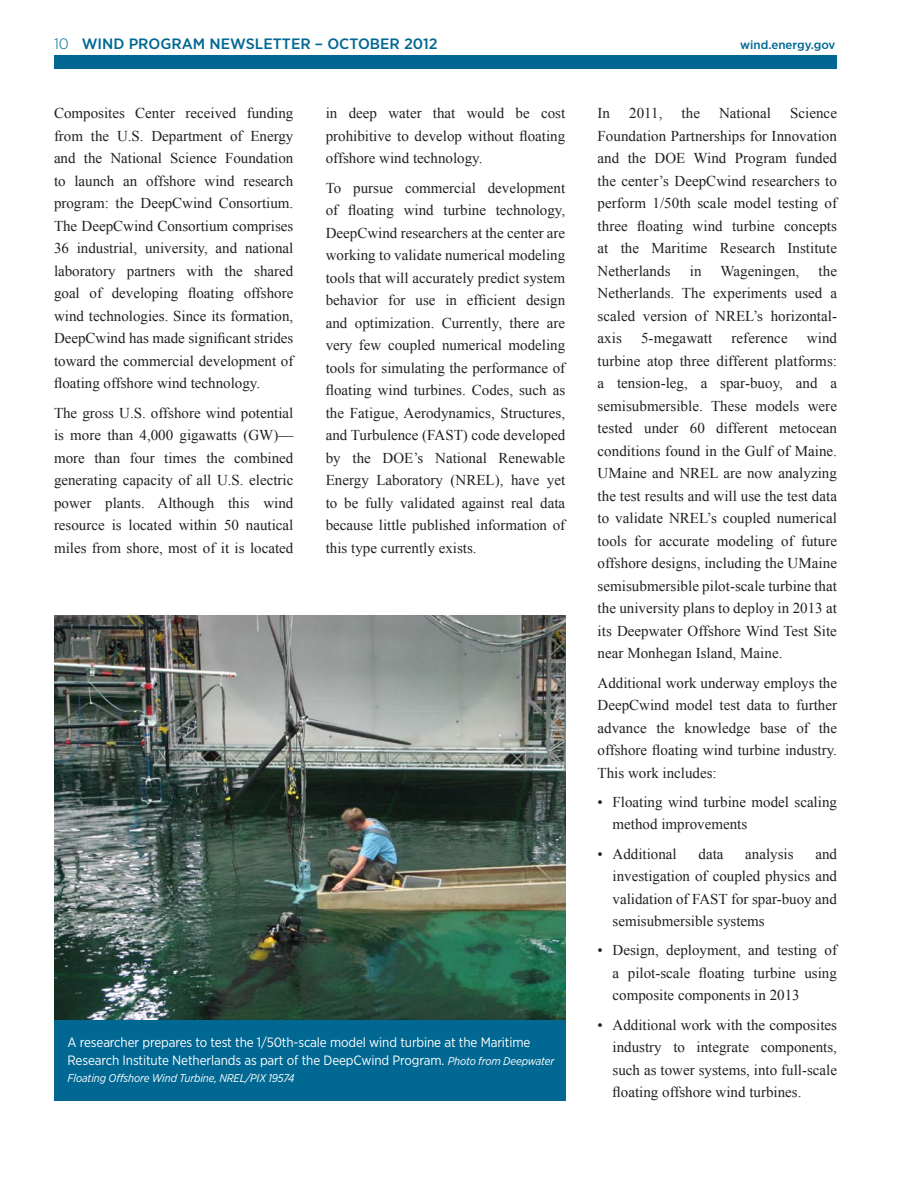
<style>
.page{position:relative;width:918px;height:1188px;background:#fff}
.page>*{position:absolute;margin:0;border:0;box-sizing:border-box;transform-origin:0 0}
.body_text{font:15px/22.5px "Times New Roman";color:#231f20;text-align:justify}
.t1{font:500 15px "Gotham Narrow";color:#006893;scale:1.1 1}
.t2{font:13.5px/18.8px "Gotham Narrow";letter-spacing:-.01em;color:#fff}
.t3{font:500 12px "Gotham Narrow";color:#006893;scale:1.1 1}
.t4{font:italic 11.25px "Gotham Narrow";letter-spacing:-.01em;color:#fff}
.s1{font-weight:300}
.s2{font-style:italic;font-size:11.25px}
</style>
<div class="page">
<div style="left:54px;top:55px;width:783px;height:14px;background:#006893"></div>
<div style="left:54px;top:1016px;width:511px;height:85px;background:#006893"></div>
<img style="left:54px;top:616px;width:511px;height:403px">
<p class="t1" style="left:54px;top:34px;width:350px"><span class="s1">10</span> WIND PROGRAM NEWSLETTER – OCTOBER 2012</p>
<p class="t3" style="left:740px;top:37px;width:88px">wind.energy.gov</p>
<p class="body_text" style="left:54px;top:102px;width:241px">Composites Center received funding from the U.S. Department of Energy and the National Science Foundation to launch an offshore wind research program: the DeepCwind Consortium.<br>The DeepCwind Consortium comprises 36 industrial, university, and national laboratory partners with the shared goal of developing floating offshore wind technologies. Since its formation, DeepCwind has made significant strides toward the commercial development of floating offshore wind technology.</p>
<p class="body_text" style="left:54px;top:401px;width:241px">The gross U.S. offshore wind potential is more than 4,000 gigawatts (GW)— more than four times the combined generating capacity of all U.S. electric power plants. Although this wind resource is located within 50 nautical miles from shore, most of it is located</p>
<p class="body_text" style="left:326px;top:102px;width:241px">in deep water that would be cost prohibitive to develop without floating offshore wind technology.</p>
<p class="body_text" style="left:326px;top:176px;width:241px">To pursue commercial development of floating wind turbine technology, DeepCwind researchers at the center are working to validate numerical modeling tools that will accurately predict system behavior for use in efficient design and optimization. Currently, there are very few coupled numerical modeling tools for simulating the performance of floating wind turbines. Codes, such as the Fatigue, Aerodynamics, Structures, and Turbulence (FAST) code developed by the DOE’s National Renewable Energy Laboratory (NREL), have yet to be fully validated against real data because little published information of this type currently exists.</p>
<p class="t2" style="left:68px;top:1032px;width:488px">A researcher prepares to test the 1/50th-scale model wind turbine at the Maritime<br>Research Institute Netherlands as part of the DeepCwind Program. <span class="s2">Photo from Deepwater</span></p>
<p class="t4" style="left:68px;top:1071px;width:228px">Floating Offshore Wind Turbine, NREL/PIX 19574</p>
<p class="body_text" style="left:598px;top:102px;width:241px;text-indent:193px">Science Foundation Partnerships for Innovation and the DOE Wind Program funded the center’s DeepCwind researchers to perform 1/50th scale model testing of three floating wind turbine concepts at the Maritime Research Institute Netherlands</p>
<p class="body_text" style="left:598px;top:102px;width:14px">In</p>
<p class="body_text" style="left:629px;top:102px;width:35px">2011,</p>
<p class="body_text" style="left:682px;top:102px;width:20px">the</p>
<p class="body_text" style="left:719px;top:102px;width:53px">National</p>
<p class="body_text" style="left:598px;top:259px;width:241px;text-indent:221px">the Netherlands. The experiments used a scaled version of NREL’s horizontal&shy;axis</p>
<p class="body_text" style="left:690px;top:259px;width:13px">in</p>
<p class="body_text" style="left:721px;top:259px;width:80px">Wageningen,</p>
<p class="body_text" style="left:598px;top:327px;width:241px;text-indent:209px">wind turbine atop three different platforms: a tension-leg, a spar-buoy, and a semisubmersible. These models were tested under 60 different metocean conditions found in the Gulf of Maine.<br>UMaine and NREL are now analyzing the test results and will use the test data to validate NREL’s coupled numerical tools for accurate modeling of future offshore designs, including the UMaine semisubmersible pilot-scale turbine that the university plans to deploy in 2013 at its Deepwater Offshore Wind Test Site near Monhegan Island, Maine.</p>
<p class="body_text" style="left:598px;top:671px;width:241px">Additional work underway employs the DeepCwind model test data to further advance the knowledge base of the offshore floating wind turbine industry.<br>This work includes:</p>
<p class="body_text" style="left:613px;top:790px;width:226px;text-indent:-15px">• Floating wind turbine model scaling method improvements</p>
<p class="body_text" style="left:598px;top:842px;width:81px">• Additional</p>
<p class="body_text" style="left:699px;top:842px;width:26px">data</p>
<p class="body_text" style="left:745px;top:842px;width:50px">analysis</p>
<p class="body_text" style="left:641px;top:327px;width:73px">5-megawatt</p>
<p class="body_text" style="left:732px;top:327px;width:58px">reference</p>
<p class="body_text" style="left:613px;top:842px;width:226px;text-indent:203px">and investigation of coupled physics and validation of FAST for spar-buoy and semisubmersible systems</p>
<p class="body_text" style="left:613px;top:939px;width:226px;text-indent:-15px">• Design, deployment, and testing of a pilot-scale floating turbine using composite components in 2013</p>
<p class="body_text" style="left:613px;top:1013px;width:226px;text-indent:-15px">• Additional work with the composites industry to integrate components, such as tower systems, into full-scale floating offshore wind turbines.</p>
</div>
